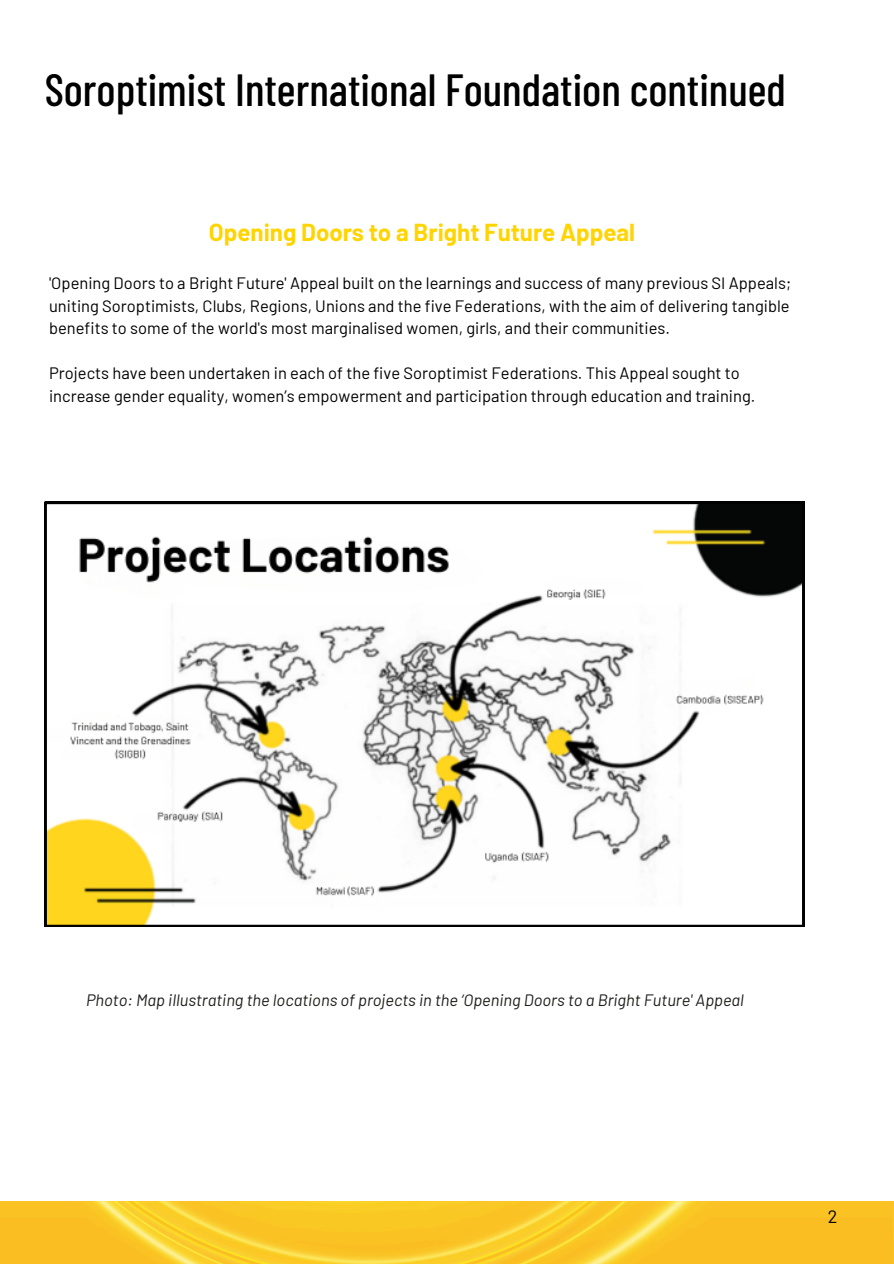
<style>
.page{position:relative;width:894px;height:1264px;background:#fff}
.page>*{position:absolute;margin:0;border:0;box-sizing:border-box;transform-origin:0 0}
.t1{font:500 45px "Barlow Condensed";color:#000}
.t2{font:700 24px "Barlow";color:#ffd400}
.t3{font:18px "Barlow";color:#000}
.t4{font:16.5px/22.5px "Barlow";color:#000;text-align:justify}
.t5{font:italic 16.5px "Barlow";color:#1d1d1a}
</style>
<div class="page">
<img style="left:0;top:1201px;width:893px;height:62px">
<svg style="left:45px;top:502px;width:759px;height:425px"></svg>
<p class="t1" style="left:45px;top:61px;width:742px">Soroptimist International Foundation continued</p>
<p class="t2" style="left:209px;top:217px;width:427px">Opening Doors to a Bright Future Appeal</p>
<p class="t4" style="left:49px;top:271px;width:743px">'Opening Doors to a Bright Future' Appeal built on the learnings and success of many previous SI Appeals; uniting Soroptimists, Clubs, Regions, Unions and the five Federations, with the aim of delivering tangible benefits to some of the world's most marginalised women, girls, and their communities.</p>
<p class="t4" style="left:49px;top:361px;width:707px">Projects have been undertaken in each of the five Soroptimist Federations. This Appeal sought to increase gender equality, women’s empowerment and participation through education and training.</p>
<p class="t5" style="left:86px;top:989px;width:659px">Photo: Map illustrating the locations of projects in the ‘Opening Doors to a Bright Future' Appeal</p>
<p class="t3" style="left:827px;top:1204px;width:11px">2</p>
</div>
